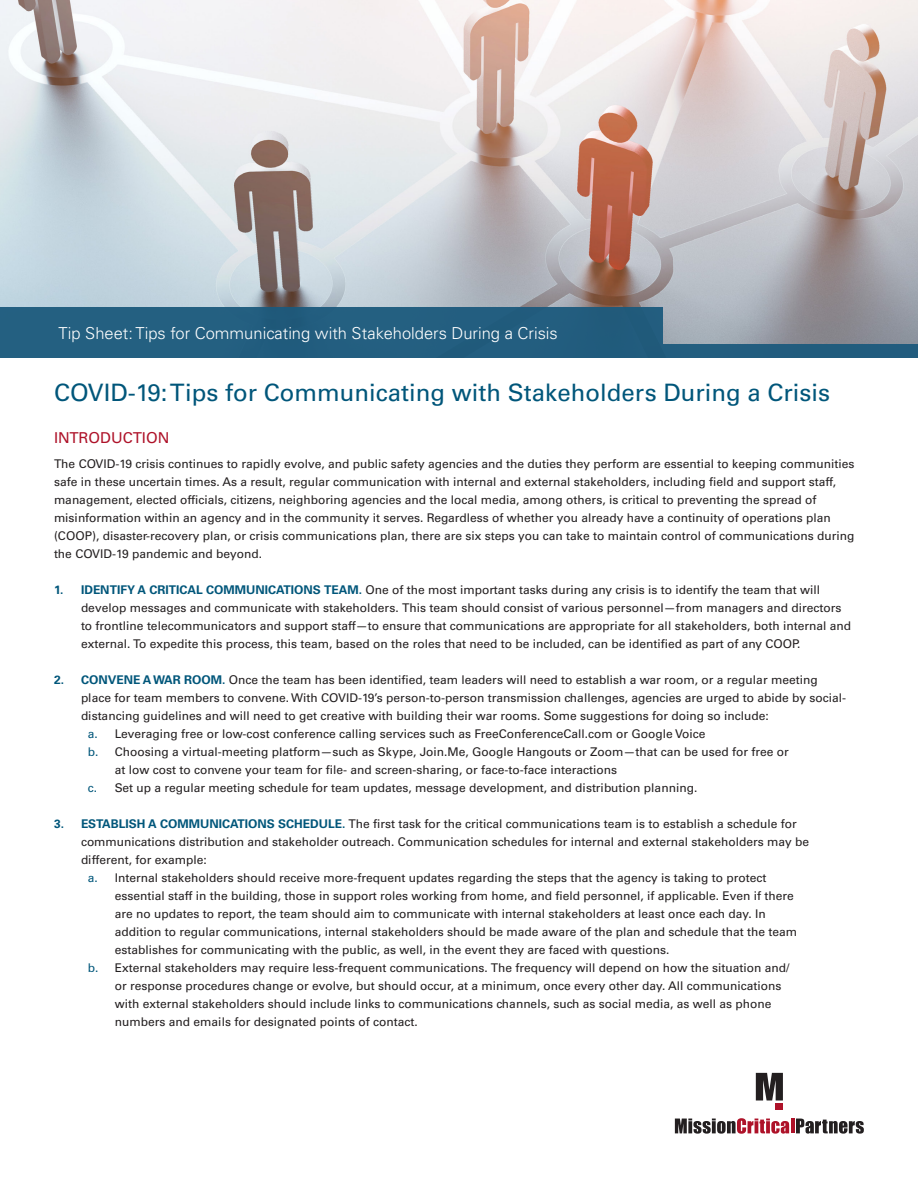
<style>
.page{position:relative;width:918px;height:1188px;background:#fff}
.page>*{position:absolute;margin:0;border:0;box-sizing:border-box;transform-origin:0 0}
.t1{font:24px "Univers LT Std";color:#00567a}
.t2{font:300 16.5px "Univers LT Std";color:#fff}
.Main_Subhead{font:15px "Univers LT Std";color:#ae1229}
.Body_Copy{font:12px/18px "Univers LT Std";color:#231f20}
.Bullet_2nd_Level{font:12px/18px "Univers LT Std";color:#231f20}
.s1{font-weight:700;color:#00567a}
.s2{color:#00567a}
</style>
<div class="page">
<img style="left:0;top:0;width:918px;height:344px">
<svg style="left:675px;top:1118px;width:114px;height:16px"></svg>
<hr style="left:791px;top:1119px;width:3px;height:14px;background:#ae1229">
<svg style="left:796px;top:1119px;width:68px;height:15px"></svg>
<div style="left:776px;top:1103px;width:7px;height:6px;background:#ae1229"></div>
<svg style="left:756px;top:1073px;width:27px;height:27px"></svg>
<div style="left:0;top:344px;width:918px;height:14px;background:#1c5a7d"></div>
<div style="left:0;top:307px;width:663px;height:46px;background:#245f80"></div>
<p class="t2" style="left:59px;top:323px;width:501px">Tip Sheet: Tips for Communicating with Stakeholders During a Crisis</p>
<p class="t1" style="left:54px;top:378px;width:778px">COVID-19: Tips for Communicating with Stakeholders During a Crisis</p>
<p class="Main_Subhead" style="left:54px;top:429px;width:117px">INTRODUCTION</p>
<p class="Body_Copy" style="left:54px;top:455px;width:802px">The COVID-19 crisis continues to rapidly evolve, and public safety agencies and the duties they perform are essential to keeping communities safe in these uncertain times. As a result, regular communication with internal and external stakeholders, including field and support staff, management, elected officials, citizens, neighboring agencies and the local media, among others, is critical to preventing the spread of misinformation within an agency and in the community it serves. Regardless of whether you already have a continuity of operations plan (COOP), disaster-recovery plan, or crisis communications plan, there are six steps you can take to maintain control of communications during the COVID-19 pandemic and beyond.</p>
<p class="Body_Copy" style="left:81px;top:581px;width:772px;text-indent:-27px"><span class="s1">1. IDENTIFY A CRITICAL COMMUNICATIONS TEAM.</span> One of the most important tasks during any crisis is to identify the team that will develop messages and communicate with stakeholders. This team should consist of various personnel—from managers and directors to frontline telecommunicators and support staff—to ensure that communications are appropriate for all stakeholders, both internal and external. To expedite this process, this team, based on the roles that need to be included, can be identified as part of any COOP.</p>
<p class="Body_Copy" style="left:81px;top:671px;width:767px;text-indent:-27px"><span class="s1">2. CONVENE A WAR ROOM.</span> Once the team has been identified, team leaders will need to establish a war room, or a regular meeting place for team members to convene. With COVID-19’s person-to-person transmission challenges, agencies are urged to abide by social&shy;distancing guidelines and will need to get creative with building their war rooms. Some suggestions for doing so include:</p>
<p class="Bullet_2nd_Level" style="left:88px;top:725px;width:619px"><span class="s2">a.</span> Leveraging free or low-cost conference calling services such as FreeConferenceCall.com or Google Voice</p>
<p class="Bullet_2nd_Level" style="left:115px;top:743px;width:676px;text-indent:-27px"><span class="s2">b.</span> Choosing a virtual-meeting platform—such as Skype, Join.Me, Google Hangouts or Zoom—that can be used for free or at low cost to convene your team for file- and screen-sharing, or face-to-face interactions</p>
<p class="Bullet_2nd_Level" style="left:88px;top:779px;width:611px"><span class="s2">c.</span> Set up a regular meeting schedule for team updates, message development, and distribution planning.</p>
<p class="Body_Copy" style="left:81px;top:815px;width:730px;text-indent:-27px"><span class="s1">3. ESTABLISH A COMMUNICATIONS SCHEDULE.</span> The first task for the critical communications team is to establish a schedule for communications distribution and stakeholder outreach. Communication schedules for internal and external stakeholders may be different, for example:</p>
<p class="Bullet_2nd_Level" style="left:115px;top:869px;width:684px;text-indent:-27px"><span class="s2">a.</span> Internal stakeholders should receive more-frequent updates regarding the steps that the agency is taking to protect essential staff in the building, those in support roles working from home, and field personnel, if applicable. Even if there are no updates to report, the team should aim to communicate with internal stakeholders at least once each day. In addition to regular communications, internal stakeholders should be made aware of the plan and schedule that the team establishes for communicating with the public, as well, in the event they are faced with questions.</p>
<p class="Bullet_2nd_Level" style="left:115px;top:959px;width:676px;text-indent:-27px"><span class="s2">b.</span> External stakeholders may require less-frequent communications. The frequency will depend on how the situation and/ or response procedures change or evolve, but should occur, at a minimum, once every other day. All communications with external stakeholders should include links to communications channels, such as social media, as well as phone numbers and emails for designated points of contact.</p>
</div>
